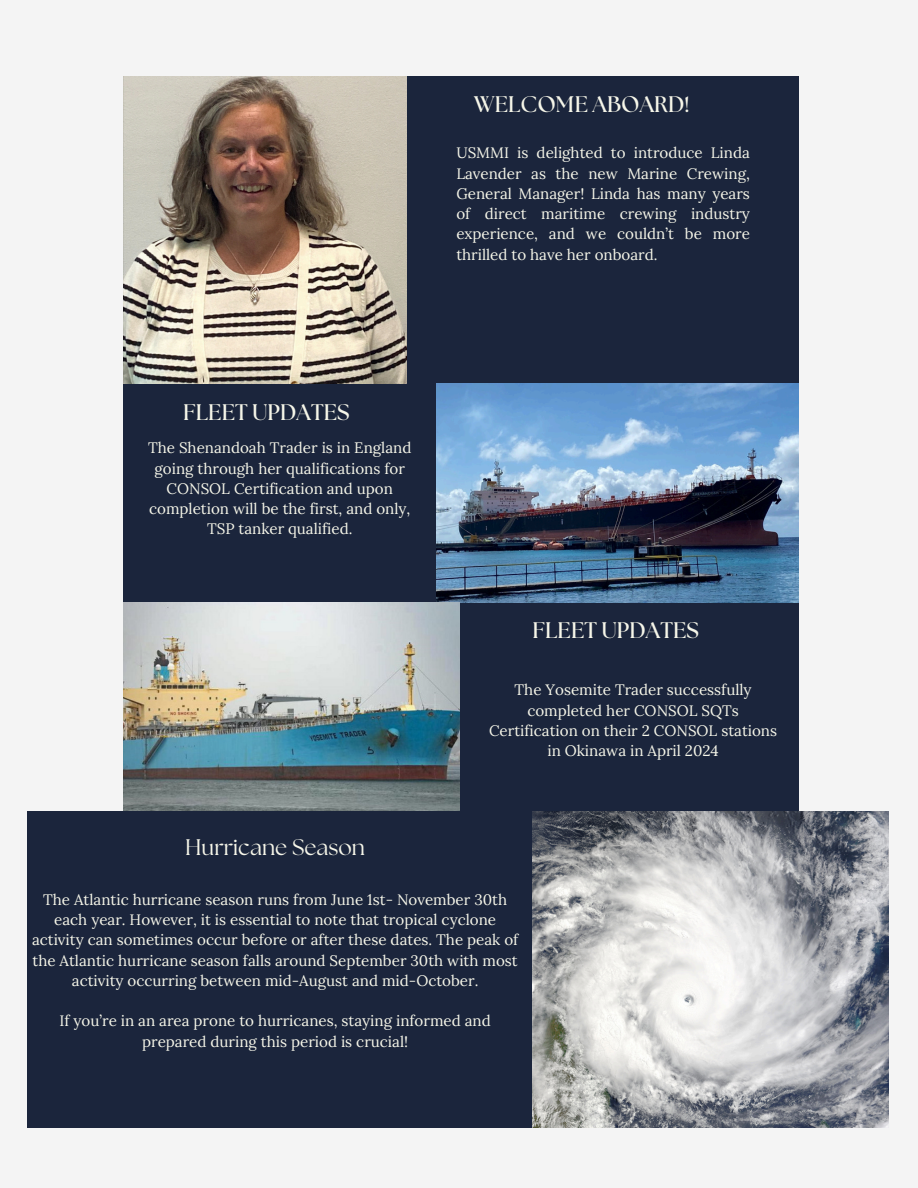
<style>
.page{position:relative;width:918px;height:1188px;background:#f4f4f4}
.page>*{position:absolute;margin:0;border:0;box-sizing:border-box;transform-origin:0 0}
.t1{font:700 22.5px "The Seasons";color:#f6f6e9}
.t2{font:22.5px "The Seasons";color:#f6f6e9}
.t3{font:15.15px/20.2px "Lora";color:#f6f6e9;text-align:center}
</style>
<div class="page">
<div style="left:123px;top:384px;width:314px;height:219px;background:#1b253c"></div>
<img style="left:123px;top:76px;width:285px;height:307px">
<div style="left:437px;top:603px;width:362px;height:208px;background:#1b253c"></div>
<div style="left:408px;top:76px;width:391px;height:308px;background:#1b253c"></div>
<img style="left:437px;top:384px;width:362px;height:218px">
<img style="left:123px;top:603px;width:336px;height:208px">
<div style="left:27px;top:811px;width:506px;height:316px;background:#1b253c"></div>
<img style="left:533px;top:811px;width:355px;height:317px">
<p class="t1" style="left:474px;top:94px;width:217px">WELCOME ABOARD!</p>
<h1 class="t3" style="left:456px;top:143px;width:295px;text-align:justify">USMMI is delighted to introduce Linda Lavender as the new Marine Crewing, General Manager! Linda has many years of direct maritime crewing industry experience, and we couldn’t be more thrilled to have her onboard.</h1>
<p class="t1" style="left:183px;top:402px;width:168px">FLEET UPDATES</p>
<h1 class="t3" style="left:148px;top:438px;width:265px">The Shenandoah Trader is in England going through her qualifications for CONSOL Certification and upon completion will be the first, and only, TSP tanker qualified.</h1>
<p class="t1" style="left:533px;top:620px;width:168px">FLEET UPDATES</p>
<p class="t3" style="left:489px;top:680px;width:290px">The Yosemite Trader successfully completed her CONSOL SQTs<br>Certification on their 2 CONSOL stations in Okinawa in April 2024</p>
<p class="t2" style="left:185px;top:837px;width:181px">Hurricane Season</p>
<h2 class="t3" style="left:32px;top:889px;width:488px">The Atlantic hurricane season runs from June 1st- November 30th each year. However, it is essential to note that tropical cyclone activity can sometimes occur before or after these dates. The peak of the Atlantic hurricane season falls around September 30th with most activity occurring between mid-August and mid-October.</h2>
<p class="t3" style="left:59px;top:1011px;width:433px">If you’re in an area prone to hurricanes, staying informed and prepared during this period is crucial!</p>
</div>
